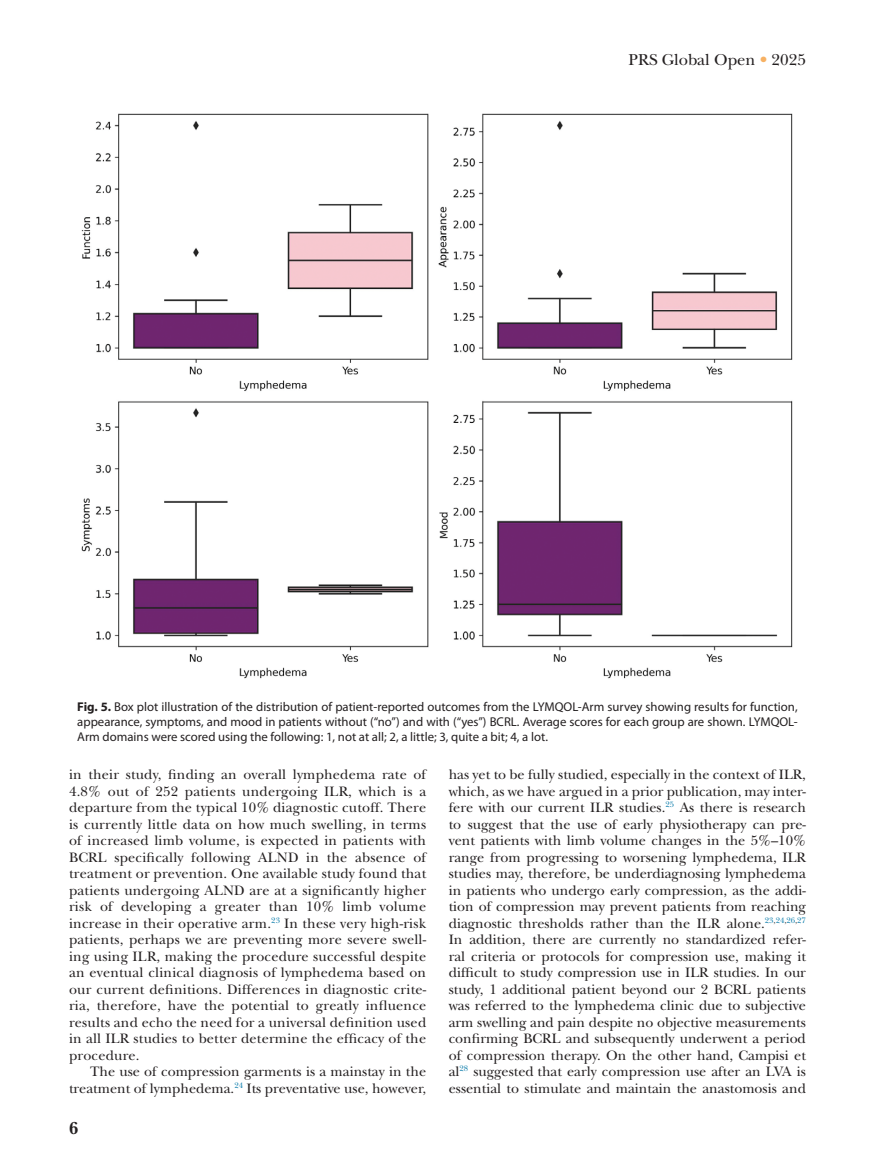
<style>
.page{position:relative;width:878px;height:1175px;background:#fff}
.page>*{position:absolute;margin:0;border:0;box-sizing:border-box;transform-origin:0 0}
.t1{font:700 18px "New Baskerville Std";color:#231f20}
.t2{font:16.5px "New Baskerville Std";color:#231f20}
.t3{font:14.25px/16.5px "New Baskerville Std";color:#231f20;text-align:justify}
.t4{font:12.75px/15px "Myriad Pro";color:#231f20;text-align:justify}
.s1{color:#f7b163}
.s2{font-weight:700}
</style>
<div class="page">
<img style="left:81px;top:113px;width:712px;height:566px">
<p class="t2" style="left:628px;top:50px;width:179px">PRS Global Open <span class="s1">•</span> 2025</p>
<p class="t4" style="left:77px;top:699px;width:722px"><span class="s2">Fig. 5.</span> Box plot illustration of the distribution of patient-reported outcomes from the LYMQOL-Arm survey showing results for function, appearance, symptoms, and mood in patients without (“no”) and with (“yes”) BCRL. Average scores for each group are shown. LYMQOL-Arm domains were scored using the following: 1, not at all; 2, a little; 3, quite a bit; 4, a lot.</p>
<p class="t3" style="left:69px;top:766px;width:359px">in their study, finding an overall lymphedema rate of 4.8% out of 252 patients undergoing ILR, which is a departure from the typical 10% diagnostic cutoff. There is currently little data on how much swelling, in terms of increased limb volume, is expected in patients with BCRL specifically following ALND in the absence of treatment or prevention. One available study found that patients undergoing ALND are at a significantly higher risk of developing a greater than 10% limb volume increase in their operative arm.<sup>23</sup> In these very high-risk patients, perhaps we are preventing more severe swell&shy;ing using ILR, making the procedure successful despite an eventual clinical diagnosis of lymphedema based on our current definitions. Differences in diagnostic crite&shy;ria, therefore, have the potential to greatly influence results and echo the need for a universal definition used in all ILR studies to better determine the efficacy of the procedure.</p>
<p class="t3" style="left:69px;top:1063px;width:358px;text-align:right">The use of compression garments is a mainstay in the treatment of lymphedema.<sup>24</sup> Its preventative use, however,</p>
<p class="t1" style="left:69px;top:1118px;width:11px">6</p>
<p class="t3" style="left:448px;top:766px;width:359px">has yet to be fully studied, especially in the context of ILR, which, as we have argued in a prior publication, may inter&shy;fere with our current ILR studies.<sup>25</sup> As there is research to suggest that the use of early physiotherapy can pre&shy;vent patients with limb volume changes in the 5%–10% range from progressing to worsening lymphedema, ILR studies may, therefore, be underdiagnosing lymphedema in patients who undergo early compression, as the addi&shy;tion of compression may prevent patients from reaching diagnostic thresholds rather than the ILR alone.<sup>23</sup><sup>,</sup><sup>24</sup><sup>,</sup><sup>26</sup><sup>,</sup><sup>27<br></sup>In addition, there are currently no standardized refer&shy;ral criteria or protocols for compression use, making it difficult to study compression use in ILR studies. In our study, 1 additional patient beyond our 2 BCRL patients was referred to the lymphedema clinic due to subjective arm swelling and pain despite no objective measurements confirming BCRL and subsequently underwent a period of compression therapy. On the other hand, Campisi et al<sup>28</sup> suggested that early compression use after an LVA is essential to stimulate and maintain the anastomosis and</p>
</div>
